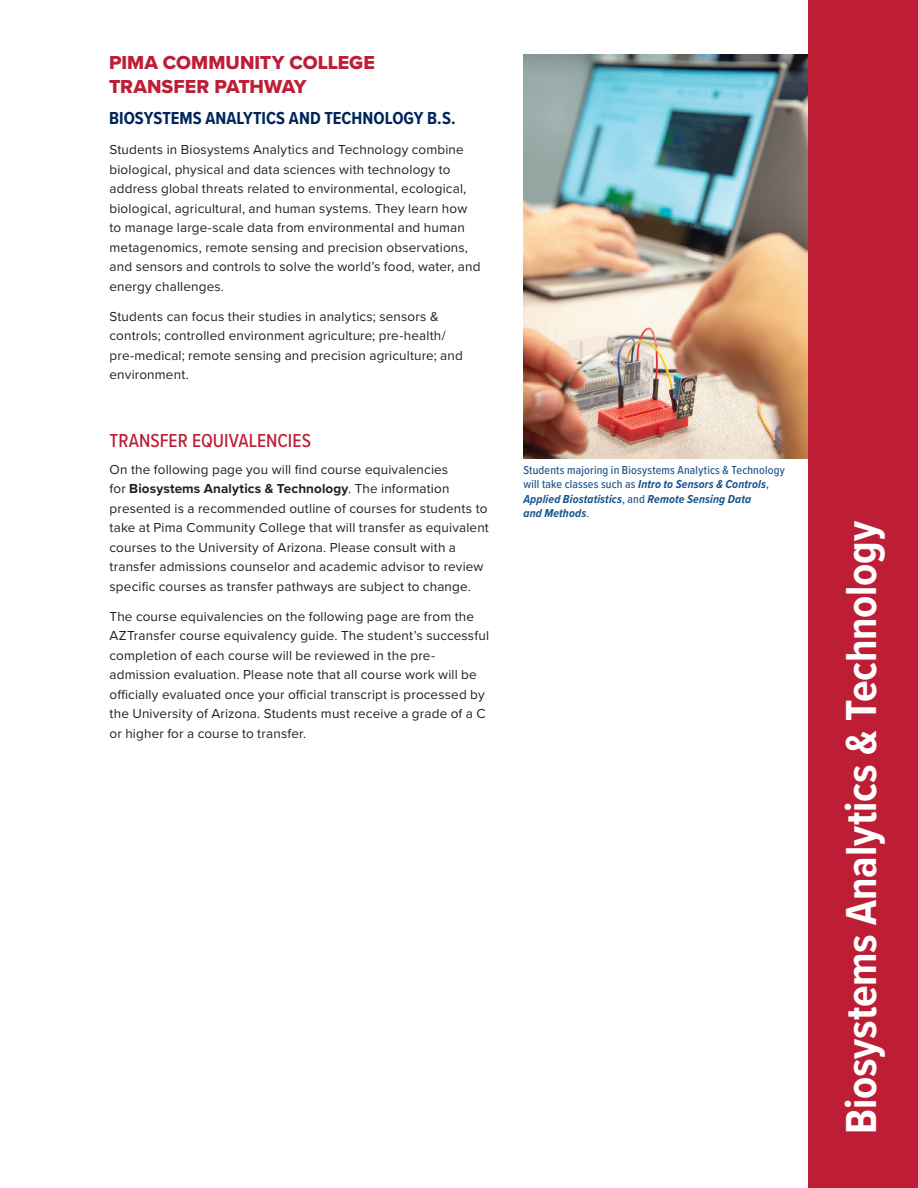
<style>
.page{position:relative;width:918px;height:1188px;background:#fff}
.page>*{position:absolute;margin:0;border:0;box-sizing:border-box;transform-origin:0 0}
.Page_Title_Side_Type{font:700 45px "Proxima Nova Cond";letter-spacing:-.005em;color:#fff}
.Section_Headers_in_R{font:19.5px/23.4px "Proxima Nova Extrabld";color:#be1e35}
.Section_Headers_in_R-2{font:500 19.5px "Proxima Nova Cond";color:#be1e35}
.Minor{font:700 18px "Proxima Nova Cond";letter-spacing:.005em;color:#00255b}
.t1{font:13.5px/19.5px "Proxima Nova";letter-spacing:.01em;color:#231f20}
.t2{font:500 12px/14.4px "Proxima Nova Cond";letter-spacing:.015em;color:#1b5389}
.s1{font-weight:700}
.s2{font-weight:700;font-style:italic}
</style>
<div class="page">
<img style="left:524px;top:54px;width:285px;height:405px">
<div style="left:809px;top:0;width:109px;height:1188px;background:#be1e35"></div>
<p class="Section_Headers_in_R" style="left:109px;top:51px;width:267px">PIMA COMMUNITY COLLEGE<br>TRANSFER PATHWAY</p>
<p class="Minor" style="left:109px;top:104px;width:348px">BIOSYSTEMS ANALYTICS AND TECHNOLOGY B.S.</p>
<p class="t1" style="left:110px;top:139px;width:372px">Students in Biosystems Analytics and Technology combine biological, physical and data sciences with technology to address global threats related to environmental, ecological, biological, agricultural, and human systems. They learn how to manage large-scale data from environmental and human metagenomics, remote sensing and precision observations, and sensors and controls to solve the world’s food, water, and energy challenges.</p>
<p class="t1" style="left:110px;top:306px;width:355px">Students can focus their studies in analytics; sensors &amp; controls; controlled environment agriculture; pre-health/ pre-medical; remote sensing and precision agriculture; and environment.</p>
<p class="Section_Headers_in_R-2" style="left:110px;top:427px;width:203px">TRANSFER EQUIVALENCIES</p>
<p class="t1" style="left:110px;top:459px;width:381px">On the following page you will find course equivalencies<br>for <span class="s1">Biosystems Analytics &amp; Technology</span>. The information presented is a recommended outline of courses for students to take at Pima Community College that will transfer as equivalent courses to the University of Arizona. Please consult with a transfer admissions counselor and academic advisor to review specific courses as transfer pathways are subject to change.</p>
<p class="t1" style="left:110px;top:606px;width:381px">The course equivalencies on the following page are from the AZTransfer course equivalency guide. The student’s successful completion of each course will be reviewed in the pre&shy;admission evaluation. Please note that all course work will be officially evaluated once your official transcript is processed by the University of Arizona. Students must receive a grade of a C or higher for a course to transfer.</p>
<p class="t2" style="left:524px;top:462px;width:263px">Students majoring in Biosystems Analytics &amp; Technology will take classes such as <span class="s2">Intro to Sensors &amp; Controls</span>, <span class="s2">Applied Biostatistics</span>, and <span class="s2">Remote Sensing Data<br>and Methods</span>.</p>
<p class="Page_Title_Side_Type" style="left:828px;top:1134px;width:615px;rotate:-90deg">Biosystems Analytics &amp; Technology</p>
</div>
